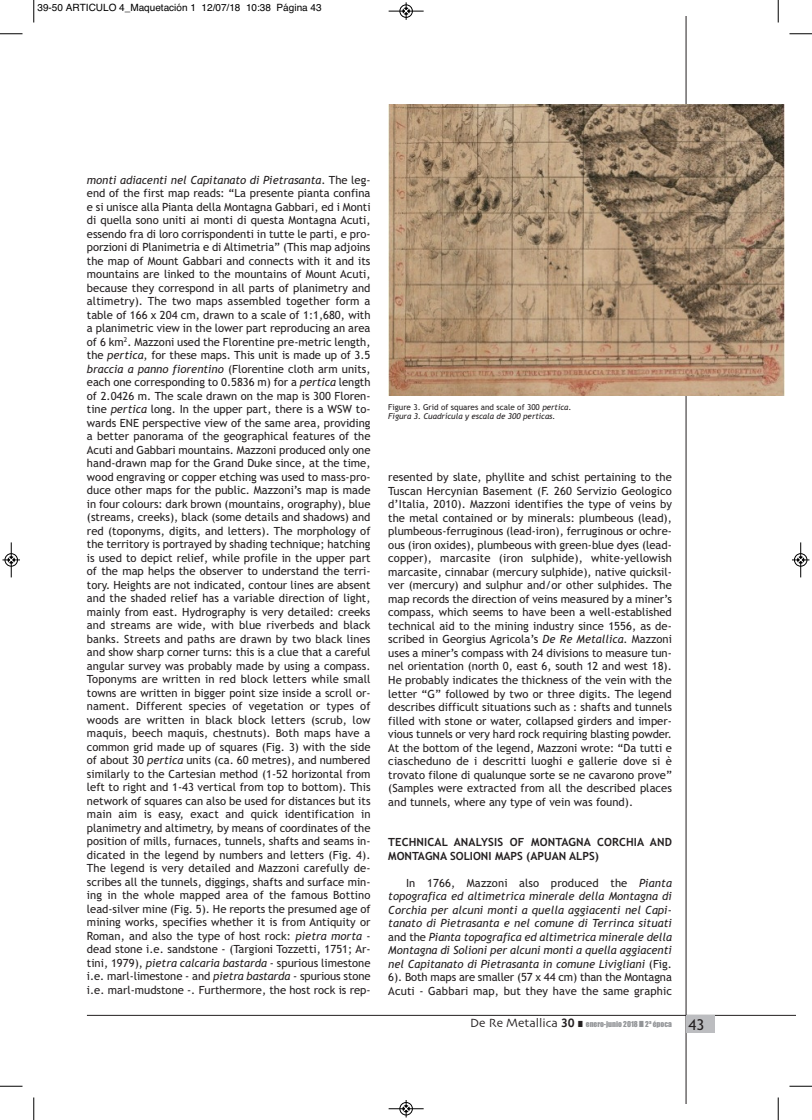
<style>
.page{position:relative;width:812px;height:1120px;background:#fff}
.page>*{position:absolute;margin:0;border:0;box-sizing:border-box;transform-origin:0 0}
.t1{font:11.25px/13.5px "Trebuchet MS";color:#231f20;text-align:justify}
.t2{font:italic 11.25px/13.5px "Trebuchet MS";color:#231f20;text-align:justify}
.t3{font:700 11.25px/13.5px "Trebuchet MS";letter-spacing:.01em;color:#231f20}
.t4{font:10px "Helvetica";color:#000}
.t5{font:italic 8.12px/9.8px "Trebuchet MS";color:#231f20}
.t6{font:7.5px "Impact";color:#939598}
.s1{font-style:italic}
.s2{font-style:normal}
.s3{font-family:"Skia";font-size:12.5px;color:#231f20}
.s4{font-family:"Officina Sans Std";font-weight:700;font-size:12.5px;color:#231f20}
.s5{color:#231f20}
.s6{font-family:"Trebuchet MS";font-size:15px;color:#231f20}
</style>
<div class="page">
<hr style="left:87px;top:1015px;width:709px;height:1px;background:#231f20">
<hr style="left:685px;top:16px;width:1px;height:1088px;background:#231f20">
<div style="left:686px;top:1015px;width:28px;height:18px;background:#bcbdc0"></div>
<img style="left:388px;top:105px;width:397px;height:290px">
<svg style="left:33px;top:0;width:2px;height:23px"></svg>
<svg style="left:0;top:33px;width:22px;height:2px"></svg>
<svg style="left:777px;top:0;width:2px;height:23px"></svg>
<svg style="left:789px;top:33px;width:23px;height:2px"></svg>
<svg style="left:33px;top:1097px;width:2px;height:23px"></svg>
<svg style="left:0;top:1086px;width:22px;height:1px"></svg>
<svg style="left:777px;top:1097px;width:2px;height:23px"></svg>
<svg style="left:789px;top:1086px;width:23px;height:1px"></svg>
<div style="left:399px;top:4px;width:14px;height:14px;border:1px solid #fff;border-radius:50%"></div>
<hr style="left:388px;top:11px;width:35px;height:1px;background:#000">
<div style="left:400px;top:5px;width:12px;height:13px;border:1px solid #000;border-radius:50%"></div>
<svg style="left:403px;top:2px;width:6px;height:18px"></svg>
<div style="left:399px;top:1102px;width:14px;height:13px;border:1px solid #fff;border-radius:50%"></div>
<hr style="left:388px;top:1108px;width:35px;height:1px;background:#000">
<div style="left:400px;top:1102px;width:12px;height:13px;border:1px solid #000;border-radius:50%"></div>
<svg style="left:403px;top:1100px;width:6px;height:17px"></svg>
<div style="left:5px;top:553px;width:13px;height:14px;border:1px solid #fff;border-radius:50%"></div>
<hr style="left:11px;top:542px;width:1px;height:35px;background:#000">
<div style="left:5px;top:553px;width:13px;height:13px;border:1px solid #000;border-radius:50%"></div>
<svg style="left:2px;top:557px;width:18px;height:6px"></svg>
<div style="left:794px;top:553px;width:13px;height:14px;border:1px solid #fff;border-radius:50%"></div>
<hr style="left:800px;top:542px;width:1px;height:35px;background:#000">
<div style="left:794px;top:553px;width:13px;height:13px;border:1px solid #000;border-radius:50%"></div>
<svg style="left:792px;top:557px;width:17px;height:6px"></svg>
<p class="t4" style="left:38px;top:2px;width:286px">39-50 ARTICULO 4_Maquetación 1 12/07/18 10:38 Página 43</p>
<p class="t1" style="left:87px;top:173px;width:285px"><span class="s1">monti adiacenti nel Capitanato di Pietrasanta</span>. The leg&shy;end of the first map reads: “La presente pianta confina e si unisce alla Pianta della Montagna Gabbari, ed i Monti di quella sono uniti ai monti di questa Montagna Acuti, essendo fra di loro corrispondenti in tutte le parti, e pro&shy;porzioni di Planimetria e di Altimetria” (This map adjoins the map of Mount Gabbari and connects with it and its mountains are linked to the mountains of Mount Acuti, because they correspond in all parts of planimetry and altimetry). The two maps assembled together form a table of 166 x 204 cm, drawn to a scale of 1:1,680, with a planimetric view in the lower part reproducing an area of 6 km<sup>2</sup>. Mazzoni used the Florentine pre-metric length, the <span class="s1">pertica</span>, for these maps. This unit is made up of 3.5 <span class="s1">braccia a panno fiorentino</span> (Florentine cloth arm units, each one corresponding to 0.5836 m) for a <span class="s1">pertica</span> length of 2.0426 m. The scale drawn on the map is 300 Floren&shy;tine <span class="s1">pertica</span> long. In the upper part, there is a WSW to&shy;wards ENE perspective view of the same area, providing a better panorama of the geographical features of the Acuti and Gabbari mountains. Mazzoni produced only one hand-drawn map for the Grand Duke since, at the time, wood engraving or copper etching was used to mass-pro&shy;duce other maps for the public. Mazzoni’s map is made in four colours: dark brown (mountains, orography), blue (streams, creeks), black (some details and shadows) and red (toponyms, digits, and letters). The morphology of the territory is portrayed by shading technique; hatching is used to depict relief, while profile in the upper part of the map helps the observer to understand the terri&shy;tory. Heights are not indicated, contour lines are absent and the shaded relief has a variable direction of light, mainly from east. Hydrography is very detailed: creeks and streams are wide, with blue riverbeds and black banks. Streets and paths are drawn by two black lines and show sharp corner turns: this is a clue that a careful angular survey was probably made by using a compass.<br>Toponyms are written in red block letters while small towns are written in bigger point size inside a scroll or&shy;nament. Different species of vegetation or types of woods are written in black block letters (scrub, low maquis, beech maquis, chestnuts). Both maps have a common grid made up of squares (Fig. 3) with the side of about 30 <span class="s1">pertica</span> units (ca. 60 metres), and numbered similarly to the Cartesian method (1-52 horizontal from left to right and 1-43 vertical from top to bottom). This network of squares can also be used for distances but its main aim is easy, exact and quick identification in planimetry and altimetry, by means of coordinates of the position of mills, furnaces, tunnels, shafts and seams in&shy;dicated in the legend by numbers and letters (Fig. 4).<br>The legend is very detailed and Mazzoni carefully de&shy;scribes all the tunnels, diggings, shafts and surface min&shy;ing in the whole mapped area of the famous Bottino lead-silver mine (Fig. 5). He reports the presumed age of mining works, specifies whether it is from Antiquity or Roman, and also the type of host rock: <span class="s1">pietra morta</span> - dead stone i.e. sandstone - (Targioni Tozzetti, 1751; Ar&shy;tini, 1979), <span class="s1">pietra calcaria bastarda</span> - spurious limestone i.e. marl-limestone - and <span class="s1">pietra bastarda</span> - spurious stone i.e. marl-mudstone -. Furthermore, the host rock is rep-</p>
<p class="t5" style="left:388px;top:402px;width:185px"><span class="s2">Figure 3. Grid of squares and scale of 300</span> pertica<span class="s2">.<br></span>Figura 3. Cuadrícula y escala de 300 perticas.</p>
<p class="t1" style="left:388px;top:471px;width:285px">resented by slate, phyllite and schist pertaining to the Tuscan Hercynian Basement (F. 260 Servizio Geologico d’Italia, 2010). Mazzoni identifies the type of veins by the metal contained or by minerals: plumbeous (lead), plumbeous-ferruginous (lead-iron), ferruginous or ochre&shy;ous (iron oxides), plumbeous with green-blue dyes (lead&shy;copper), marcasite (iron sulphide), white-yellowish marcasite, cinnabar (mercury sulphide), native quicksil&shy;ver (mercury) and sulphur and/or other sulphides. The map records the direction of veins measured by a miner’s compass, which seems to have been a well-established technical aid to the mining industry since 1556, as de&shy;scribed in Georgius Agricola’s <span class="s1">De Re Metallica</span>. Mazzoni uses a miner’s compass with 24 divisions to measure tun&shy;nel orientation (north 0, east 6, south 12 and west 18).<br>He probably indicates the thickness of the vein with the letter “G” followed by two or three digits. The legend describes difficult situations such as : shafts and tunnels filled with stone or water, collapsed girders and imper&shy;vious tunnels or very hard rock requiring blasting powder.<br>At the bottom of the legend, Mazzoni wrote: “Da tutti e ciascheduno de i descritti luoghi e gallerie dove si è trovato filone di qualunque sorte se ne cavarono prove” (Samples were extracted from all the described places and tunnels, where any type of vein was found).</p>
<p class="t3" style="left:388px;top:835px;width:285px">TECHNICAL ANALYSIS OF MONTAGNA CORCHIA AND<br>MONTAGNA SOLIONI MAPS (APUAN ALPS)</p>
<p class="t2" style="left:388px;top:876px;width:285px;text-indent:18px"><span class="s2">In 1766, Mazzoni also produced the</span> Pianta topografica ed altimetrica minerale della Montagna di Corchia per alcuni monti a quella aggiacenti nel Capi&shy;tanato di Pietrasanta e nel comune di Terrinca situati <span class="s2">and the</span> Pianta topografica ed altimetrica minerale della Montagna di Solioni per alcuni monti a quella aggiacenti nel Capitanato di Pietrasanta in comune Livigliani <span class="s2">(Fig.<br>6). Both maps are smaller (57 x 44 cm) than the Montagna Acuti - Gabbari map, but they have the same graphic</span></p>
<p class="t6" style="left:470px;top:1020px;width:236px"><span class="s3">De Re Metallica</span> <span class="s4">30</span> <span class="s5">■</span> ENERO-JUNIO 2018 ■ 2ª ÉPOCA <span class="s6">43</span></p>
</div>
